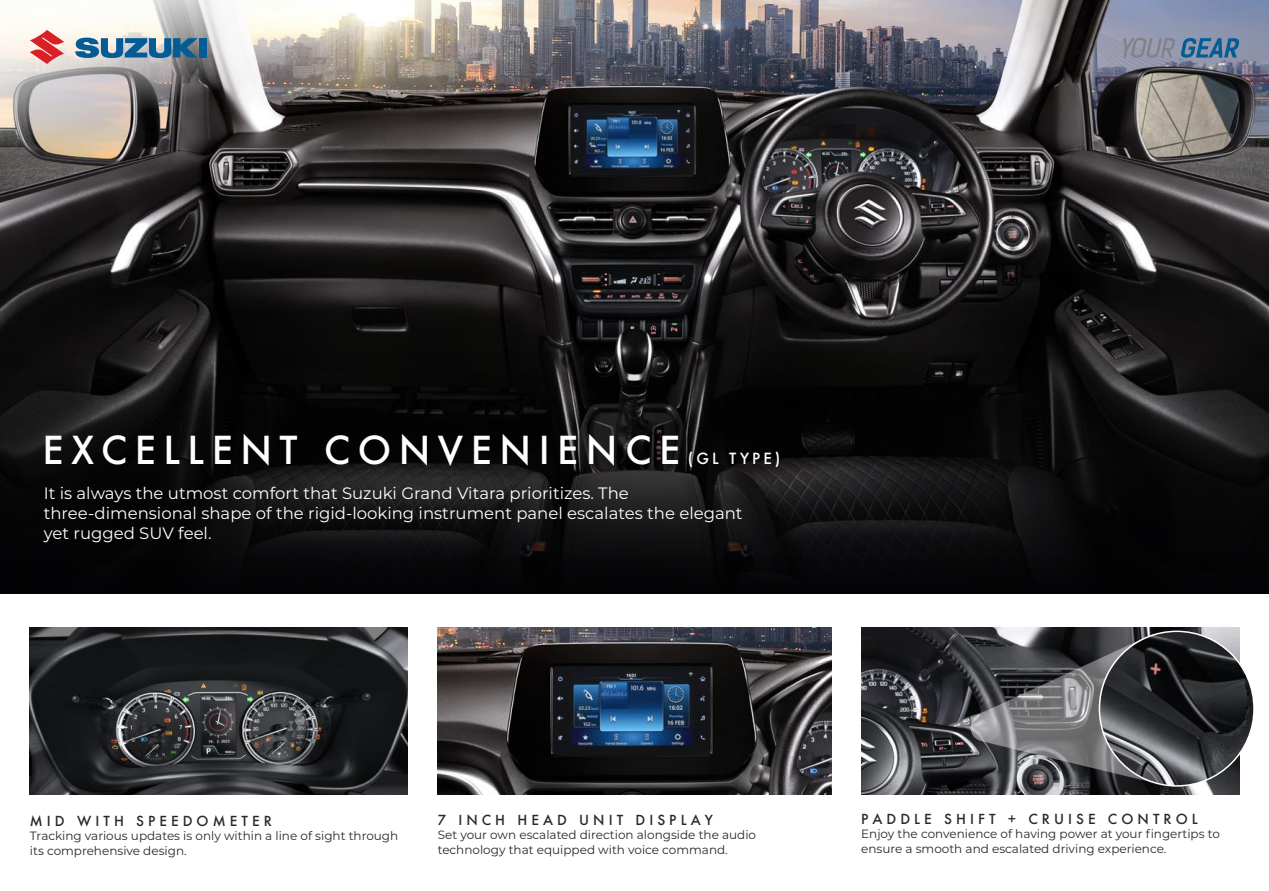
<style>
.page{position:relative;width:1269px;height:891px;background:#fff}
.page>*{position:absolute;margin:0;border:0;box-sizing:border-box;transform-origin:0 0}
.t1{font:500 37.5px "Futura";letter-spacing:.2em;color:#fff}
.t2{font:16.5px/19.8px "Montserrat";color:#fff}
.t3{font:500 15px "Futura";letter-spacing:.2em;color:#fff}
.t4{font:500 13.5px "Futura";letter-spacing:.3em;color:#282828}
.t5{font:12px/14.4px "Montserrat";color:#282828}
</style>
<div class="page">
<img style="left:0;top:0;width:1269px;height:351px">
<svg style="left:0;top:0;width:622px;height:252px;background:#6c6967"></svg>
<svg style="left:0;top:351px;width:1269px;height:243px;background:#0e0d0f"></svg>
<img style="left:861px;top:628px;width:378px;height:167px">
<svg style="left:30px;top:30px;width:34px;height:34px"></svg>
<div style="left:199px;top:38px;width:7px;height:20px;background:#045c97"></div>
<svg style="left:75px;top:38px;width:123px;height:20px;background:#4b82a6"></svg>
<svg style="left:1123px;top:38px;width:117px;height:20px;background:#6c85a1"></svg>
<img style="left:30px;top:628px;width:378px;height:167px">
<img style="left:438px;top:628px;width:393px;height:167px">
<svg style="left:971px;top:634px;width:130px;height:150px;background:#5d5e61"></svg>
<svg style="left:971px;top:712px;width:29px;height:30px"></svg>
<img style="left:1101px;top:632px;width:151px;height:154px">
<h1 class="t1" style="left:42px;top:425px;width:639px">EXCELLENT CONVENIENCE</h1>
<p class="t3" style="left:688px;top:449px;width:94px">(GL TYPE)</p>
<h2 class="t2" style="left:44px;top:483px;width:700px">It is always the utmost comfort that Suzuki Grand Vitara prioritizes. The three-dimensional shape of the rigid-looking instrument panel escalates the elegant yet rugged SUV feel.</h2>
<p class="t4" style="left:30px;top:812px;width:243px">MID WITH SPEEDOMETER</p>
<p class="t5" style="left:30px;top:829px;width:370px">Tracking various updates is only within a line of sight through its comprehensive design.</p>
<p class="t4" style="left:438px;top:811px;width:277px">7 INCH HEAD UNIT DISPLAY</p>
<p class="t5" style="left:438px;top:827px;width:320px">Set your own escalated direction alongside the audio technology that equipped with voice command.</p>
<p class="t4" style="left:861px;top:810px;width:338px">PADDLE SHIFT + CRUISE CONTROL</p>
<p class="t5" style="left:861px;top:827px;width:360px">Enjoy the convenience of having power at your fingertips to ensure a smooth and escalated driving experience.</p>
</div>
